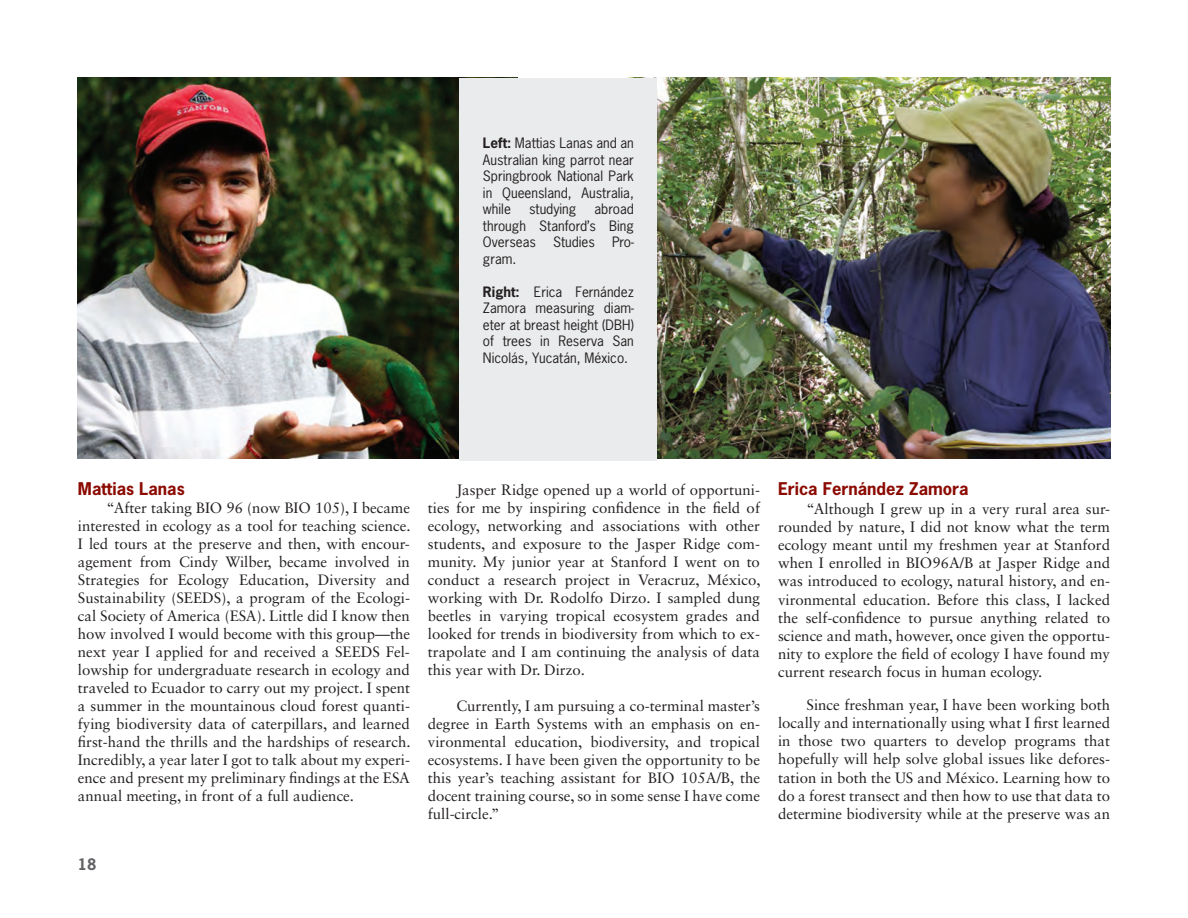
<style>
.page{position:relative;width:1188px;height:918px;background:#fff}
.page>*{position:absolute;margin:0;border:0;box-sizing:border-box;transform-origin:0 0}
.t1{font:700 16.5px "News Gothic Std";color:#8b0a02}
.t2{font:15px/18px "Sabon LT Std";color:#231f20;text-align:justify}
.t3{font:700 15px "News Gothic Std";color:#636366}
.t4{font:13.5px/16.5px "News Gothic Std";color:#231f20;text-align:justify}
.s1{font-weight:700}
</style>
<div class="page">
<img style="left:78px;top:78px;width:381px;height:381px">
<img style="left:657px;top:78px;width:453px;height:381px">
<div style="left:459px;top:78px;width:198px;height:382px;background:#eaebec"></div>
<p class="t4" style="left:483px;top:136px;width:152px"><span class="s1">Left:</span> Mattias Lanas and an Australian king parrot near Springbrook National Park in Queensland, Australia, while</p>
<p class="t4" style="left:483px;top:202px;width:152px;text-indent:112px">abroad through Stanford’s Bing Overseas</p>
<p class="t4" style="left:529px;top:202px;width:49px">studying</p>
<p class="t4" style="left:553px;top:235px;width:43px">Studies</p>
<p class="t4" style="left:612px;top:235px;width:23px">Pro-</p>
<p class="t4" style="left:483px;top:251px;width:35px">gram.</p>
<p class="t4" style="left:483px;top:284px;width:152px"><span class="s1">Right:</span> Erica Fernández Zamora measuring diam&shy;eter at breast height (DBH) of trees in Reserva San Nicolás, Yucatán, México.</p>
<p class="t1" style="left:78px;top:483px;width:108px">Mattias Lanas</p>
<p class="t2" style="left:78px;top:501px;width:334px;text-indent:28px">“After taking BIO 96 (now BIO 105), I became interested in ecology as a tool for teaching science.<br>I led tours at the preserve and then, with encour&shy;agement from Cindy Wilber, became involved in Strategies for Ecology Education, Diversity and Sustainability (SEEDS), a program of the Ecologi&shy;cal Society of America (ESA). Little did I know then how involved I would become with this group—the next year I applied for and received a SEEDS Fel&shy;lowship for undergraduate research in ecology and traveled to Ecuador to carry out my project. I spent a summer in the mountainous cloud forest quanti&shy;fying biodiversity data of caterpillars, and learned first-hand the thrills and the hardships of research.<br>Incredibly, a year later I got to talk about my experi&shy;ence and present my preliminary findings at the ESA annual meeting, in front of a full audience.</p>
<p class="t3" style="left:78px;top:858px;width:20px">18</p>
<p class="t2" style="left:428px;top:482px;width:334px;text-indent:28px">Jasper Ridge opened up a world of opportuni&shy;ties for me by inspiring confidence in the field of ecology, networking and associations with other students, and exposure to the Jasper Ridge com&shy;munity. My junior year at Stanford I went on to conduct a research project in Veracruz, México, working with Dr. Rodolfo Dirzo. I sampled dung beetles in varying tropical ecosystem grades and looked for trends in biodiversity from which to ex&shy;trapolate and I am continuing the analysis of data this year with Dr. Dirzo.</p>
<p class="t2" style="left:428px;top:698px;width:334px;text-indent:28px">Currently, I am pursuing a co-terminal master’s degree in Earth Systems with an emphasis on en&shy;vironmental education, biodiversity, and tropical ecosystems. I have been given the opportunity to be this year’s teaching assistant for BIO 105A/B, the docent training course, so in some sense I have come full-circle.”</p>
<p class="t1" style="left:778px;top:483px;width:192px">Erica Fernández Zamora</p>
<p class="t2" style="left:778px;top:501px;width:334px;text-indent:28px">“Although I grew up in a very rural area sur&shy;rounded by nature, I did not know what the term ecology meant until my freshmen year at Stanford when I enrolled in BIO96A/B at Jasper Ridge and was introduced to ecology, natural history, and en&shy;vironmental education. Before this class, I lacked the self-confidence to pursue anything related to science and math, however, once given the opportu&shy;nity to explore the field of ecology I have found my current research focus in human ecology.</p>
<p class="t2" style="left:778px;top:697px;width:334px;text-indent:28px">Since freshman year, I have been working both locally and internationally using what I first learned in those two quarters to develop programs that hopefully will help solve global issues like defores&shy;tation in both the US and México. Learning how to do a forest transect and then how to use that data to determine biodiversity while at the preserve was an</p>
</div>
